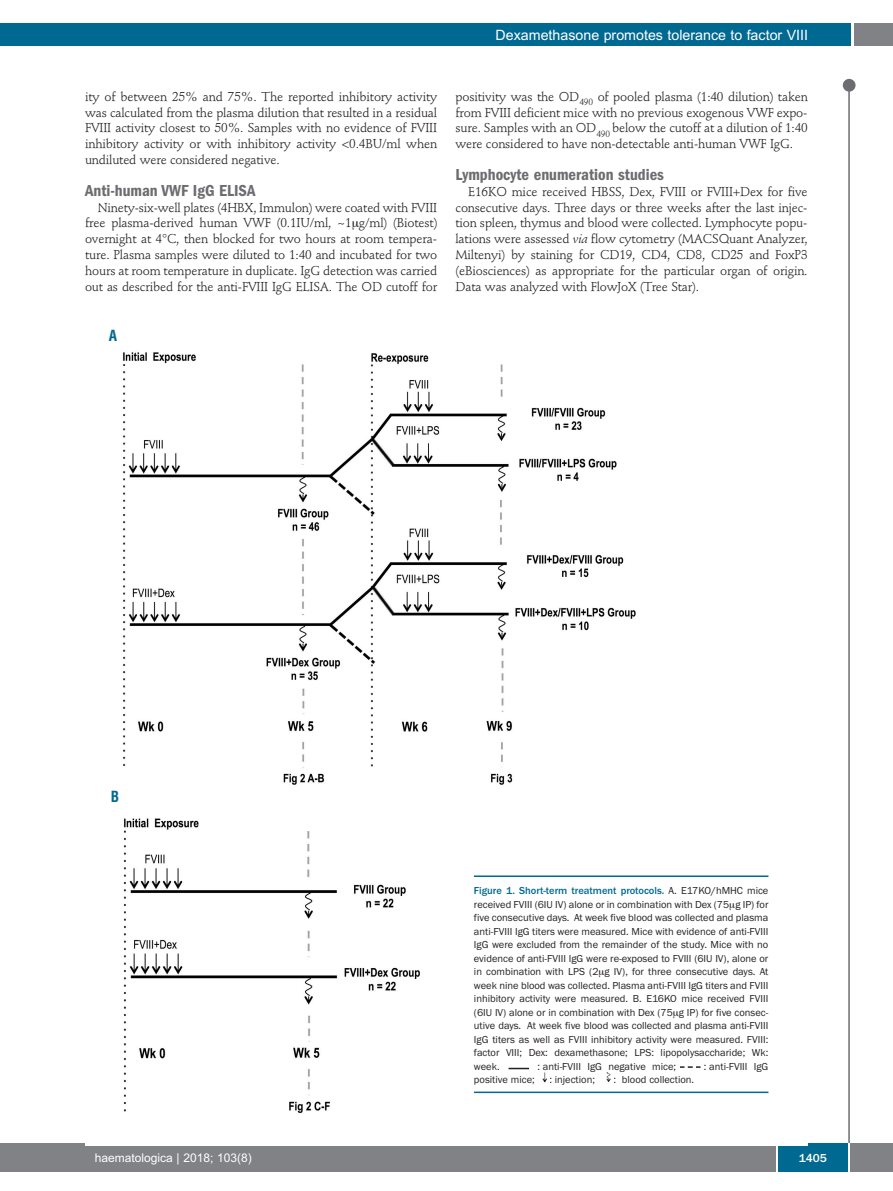
<style>
.page{position:relative;width:893px;height:1191px;background:#fff}
.page>*{position:absolute;margin:0;border:0;box-sizing:border-box;transform-origin:0 0}
.t1{font:600 condensed 16.5px "Franklin Gothic";color:#6c6d70}
.t2{font:700 condensed 15px "Helvetica";color:#006991}
.t3{font:14.25px "Arial";color:#fff}
.t4{font:12.75px/15.9px "Stempel Schneidler";letter-spacing:-.015em;color:#231f20;text-align:justify}
.t5{font:12px "Arial";color:#fff}
.t6{font:500 12px "Franklin Gothic";color:#fff}
.t7{font:10.5px/13.5px "Franklin Gothic";color:#231f20;text-align:justify}
.s1{font-style:italic}
.s2{font-weight:500;color:#006991}
</style>
<div class="page">
<div style="left:843px;top:79px;width:12px;height:13px;background:#6c6d70;border-radius:50%"></div>
<hr style="left:848px;top:81px;width:2px;height:1062px;background:#6c6d70">
<div style="left:854px;top:23px;width:39px;height:22px;background:#808285"></div>
<div style="left:1px;top:23px;width:849px;height:22px;background:#006991"></div>
<div style="left:0;top:1143px;width:893px;height:28px;background:#808285"></div>
<div style="left:778px;top:1143px;width:70px;height:28px;background:#006991"></div>
<hr style="left:776px;top:1143px;width:2px;height:28px;background:#fff">
<hr style="left:848px;top:1143px;width:2px;height:28px;background:#fff">
<hr style="left:0;top:23px;width:2px;height:22px;background:#006991">
<div style="left:85px;top:306px;width:723px;height:839px;background:#fff"></div>
<img style="left:123px;top:352px;width:536px;height:762px">
<hr style="left:474px;top:875px;width:294px;height:2px;background:#006991">
<hr style="left:474px;top:1091px;width:294px;height:2px;background:#006991">
<div style="left:541px;top:1072px;width:8px;height:11px;background:#fff"></div>
<svg style="left:542px;top:1072px;width:5px;height:11px"></svg>
<div style="left:603px;top:1071px;width:10px;height:12px;background:#fff"></div>
<svg style="left:606px;top:1072px;width:5px;height:10px"></svg>
<hr style="left:509px;top:1067px;width:20px;height:2px;background:#231f20">
<svg style="left:680px;top:1066px;width:20px;height:1px"></svg>
<svg style="left:599px;top:970px;width:5px;height:7px"></svg>
<p class="t3" style="left:496px;top:27px;width:314px">Dexamethasone promotes tolerance to factor VIII</p>
<p class="t4" style="left:85px;top:90px;width:354px">ity of between 25% and 75%. The reported inhibitory activity was calculated from the plasma dilution that resulted in a residual FVIII activity closest to 50%. Samples with no evidence of FVIII inhibitory activity or with inhibitory activity &lt;0.4BU/ml when undiluted were considered negative.</p>
<p class="t1" style="left:85px;top:185px;width:172px">Anti-human VWF IgG ELISA</p>
<p class="t4" style="left:85px;top:200px;width:354px;text-indent:13px">Ninety-six-well plates (4HBX, Immulon) were coated with FVIII free plasma-derived human VWF (0.1IU/ml, ~1 g/ml) (Biotest) overnight at 4°C, then blocked for two hours at room tempera&shy;ture. Plasma samples were diluted to 1:40 and incubated for two hours at room temperature in duplicate. IgG detection was carried out as described for the anti-FVIII IgG ELISA. The OD cutoff for</p>
<p class="t2" style="left:109px;top:327px;width:10px">A</p>
<p class="t4" style="left:455px;top:90px;width:354px">positivity was the OD<sub>490</sub> of pooled plasma (1:40 dilution) taken from FVIII deficient mice with no previous exogenous VWF expo&shy;sure. Samples with an OD<sub>490</sub> below the cutoff at a dilution of 1:40 were considered to have non-detectable anti-human VWF IgG.</p>
<p class="t1" style="left:455px;top:169px;width:210px">Lymphocyte enumeration studies</p>
<p class="t4" style="left:455px;top:185px;width:354px;text-indent:13px">E16KO mice received HBSS, Dex, FVIII or FVIII+Dex for five consecutive days. Three days or three weeks after the last injec&shy;tion spleen, thymus and blood were collected. Lymphocyte popu&shy;lations were assessed <span class="s1">via</span> flow cytometry (MACSQuant Analyzer, Miltenyi) by staining for CD19, CD4, CD8, CD25 and FoxP3 (eBiosciences) as appropriate for the particular organ of origin.<br>Data was analyzed with FlowJoX (Tree Star).</p>
<p class="t2" style="left:111px;top:788px;width:10px">B</p>
<p class="t7" style="left:474px;top:883px;width:296px"><span class="s2">Figure 1. Short-term treatment protocols.</span> A. E17KO/hMHC mice received FVIII (6IU IV) alone or in combination with Dex (75 g IP) for five consecutive days. At week five blood was collected and plasma anti-FVIII IgG titers were measured. Mice with evidence of anti-FVIII IgG were excluded from the remainder of the study. Mice with no evidence of anti-FVIII IgG were re-exposed to FVIII (6IU IV), alone or in combination with LPS (2 g IV), for three consecutive days. At week nine blood was collected. Plasma anti-FVIII IgG titers and FVIII inhibitory activity were measured. B. E16KO mice received FVIII (6IU IV) alone or in combination with Dex (75 g IP) for five consec&shy;utive days. At week five blood was collected and plasma anti-FVIII IgG titers as well as FVIII inhibitory activity were measured. FVIII: factor VIII; Dex: dexamethasone; LPS: lipopolysaccharide; Wk: week.</p>
<p class="t7" style="left:537px;top:1059px;width:140px">: anti-FVIII IgG negative mice;</p>
<p class="t7" style="left:704px;top:1059px;width:66px">: anti-FVIII IgG</p>
<p class="t7" style="left:474px;top:1072px;width:62px">positive mice;</p>
<p class="t7" style="left:549px;top:1072px;width:47px">: injection;</p>
<p class="t7" style="left:613px;top:1072px;width:82px">: blood collection.</p>
<p class="t5" style="left:95px;top:1150px;width:158px">haematologica | 2018; 103(8)</p>
<p class="t6" style="left:799px;top:1150px;width:30px">1405</p>
</div>
